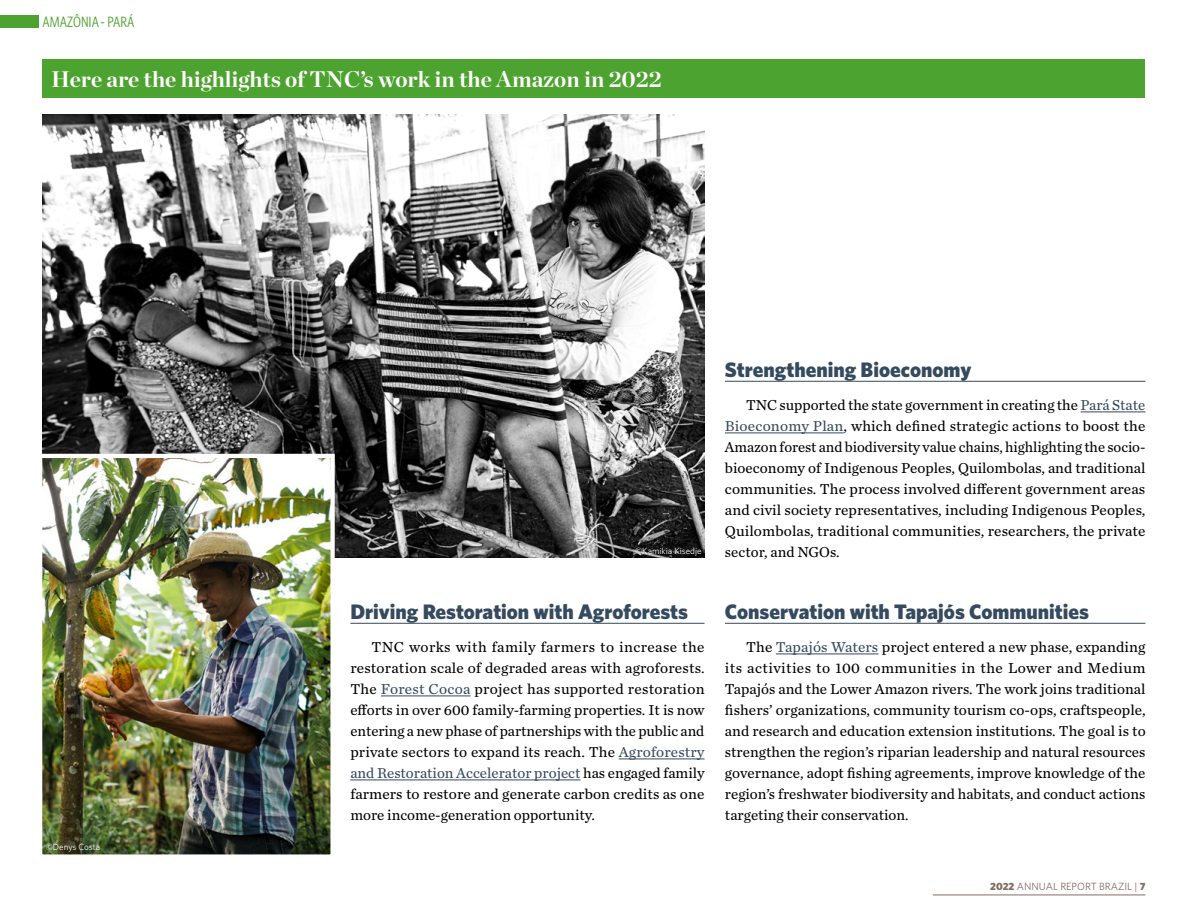
<style>
.page{position:relative;width:1188px;height:918px;background:#fff}
.page>*{position:absolute;margin:0;border:0;box-sizing:border-box;transform-origin:0 0}
.t1{font:700 22.5px "Chronicle Display";color:#fff}
.t2{font:900 21px "Whitney";color:#354a5e}
.t3{font:15px/21px "Chronicle Text G2";color:#000;text-align:justify}
.t4{font:15px "Whitney Condensed";color:#4da32f}
.t5{font:10.5px "Whitney";color:#866c64}
.t6{font:9px "Whitney";color:#fff}
.s1{color:#354a5e}
.s2{font-weight:900}
</style>
<div class="page">
<div style="left:0;top:16px;width:38px;height:12px;background:#4da32f"></div>
<div style="left:43px;top:59px;width:1102px;height:38px;background:#4da32f"></div>
<img style="left:43px;top:114px;width:662px;height:443px">
<img style="left:42px;top:452px;width:295px;height:403px">
<hr style="left:350px;top:623px;width:355px;height:1px;background:#354a5e">
<hr style="left:381px;top:696px;width:90px;height:1px;background:#354a5e">
<hr style="left:619px;top:759px;width:86px;height:1px;background:#354a5e">
<hr style="left:350px;top:780px;width:231px;height:1px;background:#354a5e">
<hr style="left:725px;top:381px;width:420px;height:1px;background:#354a5e">
<hr style="left:1081px;top:412px;width:64px;height:1px;background:#354a5e">
<hr style="left:725px;top:433px;width:119px;height:1px;background:#354a5e">
<hr style="left:725px;top:623px;width:420px;height:1px;background:#354a5e">
<hr style="left:776px;top:654px;width:103px;height:1px;background:#354a5e">
<hr style="left:933px;top:895px;width:212px;height:1px;background:#866c64">
<p class="t4" style="left:43px;top:13px;width:93px">AMAZÔNIA - PARÁ</p>
<h1 class="t1" style="left:51px;top:61px;width:612px">Here are the highlights of TNC’s work in the Amazon in 2022</h1>
<p class="t6" style="left:46px;top:841px;width:56px">©Denys Costa</p>
<p class="t6" style="left:635px;top:545px;width:68px">©Kamikia Kisedje</p>
<h2 class="t2" style="left:350px;top:597px;width:339px">Driving Restoration with Agroforests</h2>
<p class="t3" style="left:350px;top:636px;width:356px;text-indent:21px">TNC works with family farmers to increase the restoration scale of degraded areas with agroforests.<br>The <span class="s1">Forest Cocoa</span> project has supported restoration efforts in over 600 family-farming properties. It is now entering a new phase of partnerships with the public and private sectors to expand its reach. The <span class="s1">Agroforestry and Restoration Accelerator project</span> has engaged family farmers to restore and generate carbon credits as one more income-generation opportunity.</p>
<h2 class="t2" style="left:725px;top:355px;width:248px">Strengthening Bioeconomy</h2>
<p class="t3" style="left:725px;top:394px;width:422px;text-indent:21px">TNC supported the state government in creating the <span class="s1">Pará State Bioeconomy Plan</span>, which defined strategic actions to boost the Amazon forest and biodiversity value chains, highlighting the socio&shy;bioeconomy of Indigenous Peoples, Quilombolas, and traditional communities. The process involved different government areas and civil society representatives, including Indigenous Peoples, Quilombolas, traditional communities, researchers, the private sector, and NGOs.</p>
<h2 class="t2" style="left:725px;top:597px;width:366px">Conservation with Tapajós Communities</h2>
<p class="t3" style="left:725px;top:636px;width:422px;text-indent:21px">The <span class="s1">Tapajós Waters</span> project entered a new phase, expanding its activities to 100 communities in the Lower and Medium Tapajós and the Lower Amazon rivers. The work joins traditional fishers’ organizations, community tourism co-ops, craftspeople, and research and education extension institutions. The goal is to strengthen the region’s riparian leadership and natural resources governance, adopt fishing agreements, improve knowledge of the region’s freshwater biodiversity and habitats, and conduct actions targeting their conservation.</p>
<p class="t5" style="left:990px;top:880px;width:157px"><span class="s2">2022</span> ANNUAL REPORT BRAZIL | <span class="s2">7</span></p>
</div>
